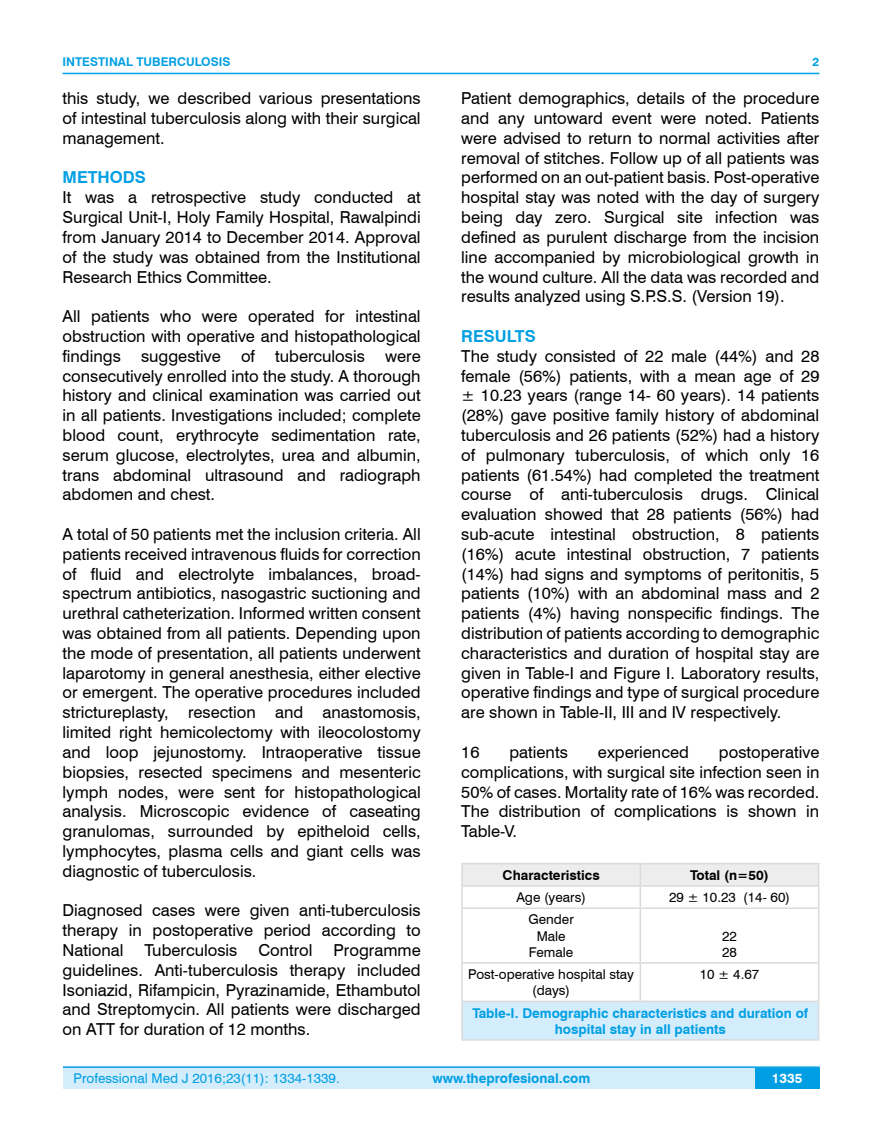
<style>
.page{position:relative;width:882px;height:1145px;background:#fff}
.page>*{position:absolute;margin:0;border:0;box-sizing:border-box;transform-origin:0 0}
.t1{font:16.5px/19.8px "Swiss 721 BT";color:#000;text-align:justify}
.t2{font:700 16.5px "Swiss 721 BT";color:#009fe3}
.t3{font:700 13.5px/16.2px "Swiss 721 BT";color:#009fe3;text-align:center}
.t4{font:13.5px/16.2px "Swiss 721 BT";color:#000;text-align:center}
.t5{font:13.5px "Swiss 721 BT";color:#009fe3}
.t6{font:700 13.5px "Swiss 721 BT";color:#000}
.t7{font:700 13.5px "Swiss 721 BT";color:#fff}
.t8{font:700 12px "Swiss 721 BT";color:#009fe3}
</style>
<div class="page">
<div style="left:63px;top:1067px;width:756px;height:21px;background:#d4edfc"></div>
<hr style="left:63px;top:1066px;width:756px;height:2px;background:#009fe3">
<div style="left:754px;top:1068px;width:65px;height:20px;background:#009fe3"></div>
<hr style="left:63px;top:73px;width:756px;height:1px;background:#009fe3">
<div style="left:462px;top:1001px;width:356px;height:39px;background:#d4edfc"></div>
<hr style="left:817px;top:1002px;width:2px;height:37px;background:#dadada">
<hr style="left:639px;top:909px;width:1px;height:53px;background:#dadada">
<hr style="left:639px;top:963px;width:1px;height:37px;background:#dadada">
<hr style="left:461px;top:962px;width:179px;height:1px;background:#dadada">
<hr style="left:640px;top:962px;width:179px;height:1px;background:#dadada">
<hr style="left:461px;top:1002px;width:1px;height:37px;background:#dadada">
<hr style="left:461px;top:1039px;width:179px;height:1px;background:#dadada">
<hr style="left:640px;top:1039px;width:179px;height:1px;background:#dadada">
<hr style="left:640px;top:885px;width:179px;height:1px;background:#dadada">
<hr style="left:461px;top:909px;width:1px;height:53px;background:#dadada">
<hr style="left:817px;top:909px;width:2px;height:53px;background:#dadada">
<hr style="left:461px;top:963px;width:1px;height:37px;background:#dadada">
<hr style="left:817px;top:963px;width:2px;height:37px;background:#dadada">
<hr style="left:461px;top:1000px;width:179px;height:2px;background:#dadada">
<hr style="left:640px;top:1000px;width:179px;height:2px;background:#dadada">
<hr style="left:640px;top:863px;width:179px;height:1px;background:#dadada">
<hr style="left:817px;top:864px;width:2px;height:21px;background:#dadada">
<svg style="left:461px;top:863px;width:357px;height:44px"></svg>
<hr style="left:817px;top:886px;width:2px;height:21px;background:#dadada">
<hr style="left:461px;top:907px;width:179px;height:2px;background:#dadada">
<hr style="left:640px;top:907px;width:179px;height:2px;background:#dadada">
<p class="t8" style="left:63px;top:53px;width:169px">INTESTINAL TUBERCULOSIS</p>
<p class="t1" style="left:63px;top:88px;width:359px">this study, we described various presentations of intestinal tuberculosis along with their surgical management.</p>
<p class="t2" style="left:63px;top:166px;width:85px">METHODS</p>
<p class="t1" style="left:63px;top:187px;width:359px">It was a retrospective study conducted at Surgical Unit-I, Holy Family Hospital, Rawalpindi from January 2014 to December 2014. Approval of the study was obtained from the Institutional Research Ethics Committee.</p>
<p class="t1" style="left:63px;top:306px;width:359px">All patients who were operated for intestinal obstruction with operative and histopathological findings suggestive of tuberculosis were consecutively enrolled into the study. A thorough history and clinical examination was carried out in all patients. Investigations included; complete blood count, erythrocyte sedimentation rate, serum glucose, electrolytes, urea and albumin, trans abdominal ultrasound and radiograph abdomen and chest.</p>
<p class="t1" style="left:63px;top:523px;width:359px">A total of 50 patients met the inclusion criteria. All patients received intravenous fluids for correction of fluid and electrolyte imbalances, broad&shy;spectrum antibiotics, nasogastric suctioning and urethral catheterization. Informed written consent was obtained from all patients. Depending upon the mode of presentation, all patients underwent laparotomy in general anesthesia, either elective or emergent. The operative procedures included strictureplasty, resection and anastomosis, limited right hemicolectomy with ileocolostomy and loop jejunostomy. Intraoperative tissue biopsies, resected specimens and mesenteric lymph nodes, were sent for histopathological analysis. Microscopic evidence of caseating granulomas, surrounded by epitheloid cells, lymphocytes, plasma cells and giant cells was diagnostic of tuberculosis.</p>
<p class="t1" style="left:63px;top:900px;width:359px">Diagnosed cases were given anti-tuberculosis therapy in postoperative period according to National</p>
<p class="t1" style="left:144px;top:939px;width:94px">Tuberculosis</p>
<p class="t1" style="left:258px;top:939px;width:56px">Control</p>
<p class="t1" style="left:63px;top:939px;width:359px;text-indent:271px">Programme guidelines. Anti-tuberculosis therapy included Isoniazid, Rifampicin, Pyrazinamide, Ethambutol and Streptomycin. All patients were discharged on ATT for duration of 12 months.</p>
<p class="t8" style="left:812px;top:53px;width:8px">2</p>
<p class="t1" style="left:461px;top:88px;width:359px">Patient demographics, details of the procedure and any untoward event were noted. Patients were advised to return to normal activities after removal of stitches. Follow up of all patients was performed on an out-patient basis. Post-operative hospital stay was noted with the day of surgery being day zero. Surgical site infection was defined as purulent discharge from the incision line accompanied by microbiological growth in the wound culture. All the data was recorded and results analyzed using S.P.S.S. (Version 19).</p>
<p class="t2" style="left:461px;top:325px;width:76px">RESULTS</p>
<p class="t1" style="left:461px;top:345px;width:359px">The study consisted of 22 male (44%) and 28 female (56%) patients, with a mean age of 29 ± 10.23 years (range 14- 60 years). 14 patients (28%) gave positive family history of abdominal tuberculosis and 26 patients (52%) had a history of pulmonary tuberculosis, of which only 16 patients (61.54%) had completed the treatment course of anti-tuberculosis drugs. Clinical evaluation showed that 28 patients (56%) had sub-acute intestinal obstruction, 8 patients (16%) acute intestinal obstruction, 7 patients (14%) had signs and symptoms of peritonitis, 5 patients (10%) with an abdominal mass and 2 patients (4%) having nonspecific findings. The distribution of patients according to demographic characteristics and duration of hospital stay are given in Table-I and Figure I. Laboratory results, operative findings and type of surgical procedure are shown in Table-II, III and IV respectively.</p>
<p class="t1" style="left:461px;top:741px;width:20px">16</p>
<p class="t1" style="left:509px;top:741px;width:60px">patients</p>
<p class="t1" style="left:597px;top:741px;width:92px">experienced</p>
<p class="t1" style="left:461px;top:741px;width:359px;text-indent:257px">postoperative complications, with surgical site infection seen in 50% of cases. Mortality rate of 16% was recorded.<br>The distribution of complications is shown in Table-V.</p>
<p class="t6" style="left:502px;top:865px;width:98px">Characteristics</p>
<p class="t6" style="left:689px;top:865px;width:80px">Total (n=50)</p>
<p class="t4" style="left:516px;top:888px;width:71px">Age (years)</p>
<p class="t4" style="left:668px;top:888px;width:122px">29 ± 10.23 (14- 60)</p>
<p class="t4" style="left:528px;top:911px;width:47px">Gender<br>Male<br>Female</p>
<p class="t4" style="left:721px;top:927px;width:16px;text-align:left">22<br>28</p>
<p class="t4" style="left:468px;top:965px;width:167px">Post-operative hospital stay (days)</p>
<p class="t4" style="left:699px;top:965px;width:61px">10 ± 4.67</p>
<p class="t3" style="left:472px;top:1004px;width:337px">Table-I. Demographic characteristics and duration of hospital stay in all patients</p>
<p class="t5" style="left:74px;top:1069px;width:267px">Professional Med J 2016;23(11): 1334-1339.</p>
<p class="t3" style="left:432px;top:1069px;width:159px">www.theprofesional.com</p>
<p class="t7" style="left:771px;top:1069px;width:32px">1335</p>
</div>
